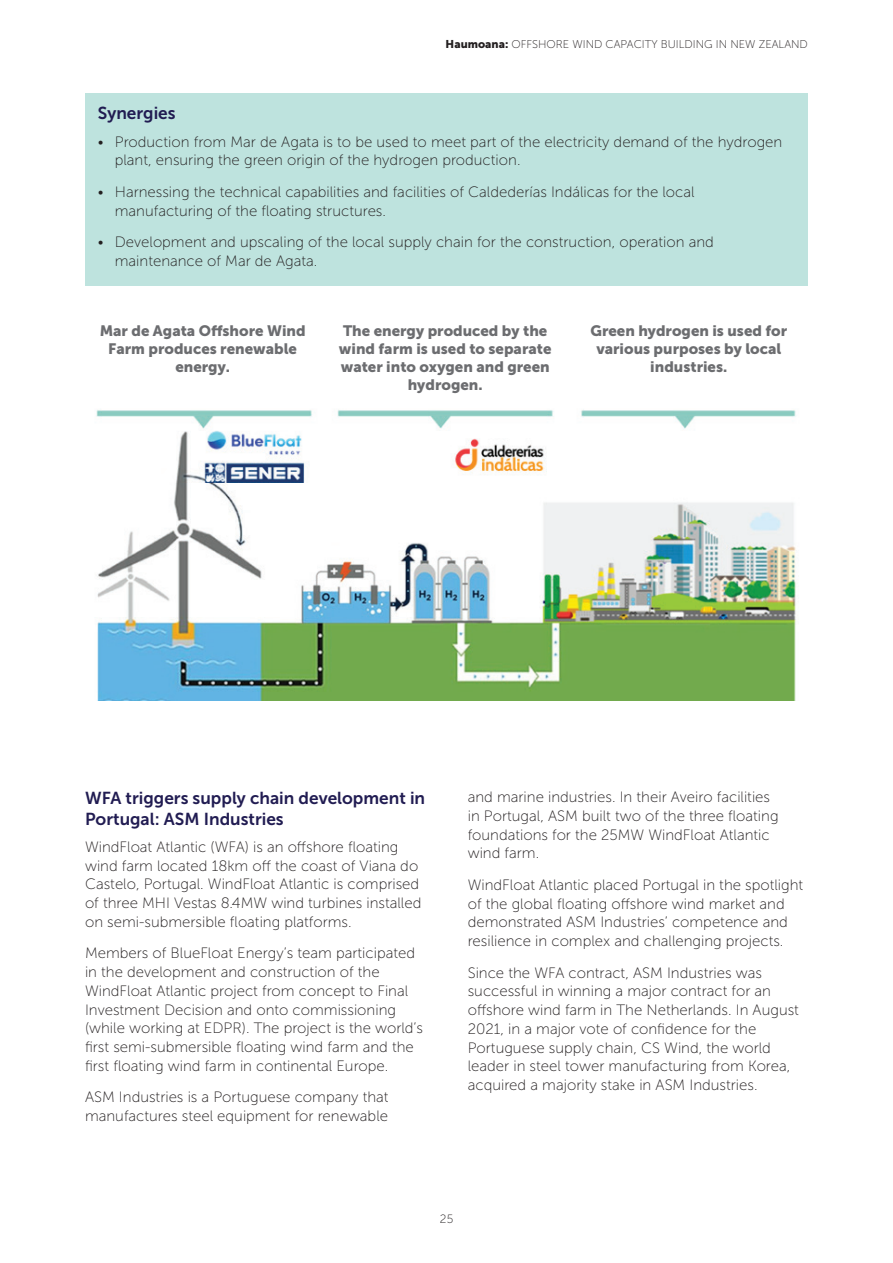
<style>
.page{position:relative;width:893px;height:1263px;background:#fff}
.page>*{position:absolute;margin:0;border:0;box-sizing:border-box;transform-origin:0 0}
.t1{font:17.25px/20.7px "Museo Sans 700";color:#211c52}
.t2{font:15px/18.8px "Museo Sans 100";color:#231f20}
.t3{font:15px/18px "Museo Sans 900";color:#6c6d70;text-align:center}
.t4{font:12px "Museo Sans 100";color:#231f20}
.t5{font:11.25px "Museo Sans 100";color:#231f20}
.s1{font-family:"Museo Sans 900"}
</style>
<div class="page">
<img style="left:96px;top:409px;width:700px;height:291px">
<div style="left:85px;top:94px;width:723px;height:192px;background:#bee3de"></div>
<p class="t5" style="left:446px;top:39px;width:364px"><span class="s1">Haumoana:</span> OFFSHORE WIND CAPACITY BUILDING IN NEW ZEALAND</p>
<p class="t1" style="left:98px;top:103px;width:79px">Synergies</p>
<p class="t2" style="left:115px;top:132px;width:669px;text-indent:-17px">• Production from Mar de Agata is to be used to meet part of the electricity demand of the hydrogen plant, ensuring the green origin of the hydrogen production.</p>
<p class="t2" style="left:115px;top:182px;width:581px;text-indent:-17px">• Harnessing the technical capabilities and facilities of Caldederías Indálicas for the local manufacturing of the floating structures.</p>
<p class="t2" style="left:115px;top:233px;width:601px;text-indent:-17px">• Development and upscaling of the local supply chain for the construction, operation and maintenance of Mar de Agata.</p>
<p class="t3" style="left:100px;top:322px;width:207px">Mar de Agata Offshore Wind<br>Farm produces renewable energy.</p>
<p class="t3" style="left:339px;top:322px;width:214px">The energy produced by the wind farm is used to separate water into oxygen and green hydrogen.</p>
<p class="t3" style="left:590px;top:322px;width:198px">Green hydrogen is used for various purposes by local industries.</p>
<p class="t1" style="left:85px;top:787px;width:342px">WFA triggers supply chain development in<br>Portugal: ASM Industries</p>
<p class="t2" style="left:85px;top:837px;width:338px">WindFloat Atlantic (WFA) is an offshore floating wind farm located 18km off the coast of Viana do Castelo, Portugal. WindFloat Atlantic is comprised of three MHI Vestas 8.4MW wind turbines installed on semi-submersible floating platforms.</p>
<p class="t2" style="left:85px;top:944px;width:340px">Members of BlueFloat Energy’s team participated in the development and construction of the WindFloat Atlantic project from concept to Final Investment Decision and onto commissioning (while working at EDPR). The project is the world’s first semi-submersible floating wind farm and the first floating wind farm in continental Europe.</p>
<p class="t2" style="left:85px;top:1088px;width:305px">ASM Industries is a Portuguese company that manufactures steel equipment for renewable</p>
<p class="t2" style="left:468px;top:788px;width:312px">and marine industries. In their Aveiro facilities in Portugal, ASM built two of the three floating foundations for the 25MW WindFloat Atlantic wind farm.</p>
<p class="t2" style="left:468px;top:876px;width:337px">WindFloat Atlantic placed Portugal in the spotlight of the global floating offshore wind market and demonstrated ASM Industries’ competence and resilience in complex and challenging projects.</p>
<p class="t2" style="left:468px;top:963px;width:333px">Since the WFA contract, ASM Industries was successful in winning a major contract for an offshore wind farm in The Netherlands. In August 2021, in a major vote of confidence for the Portuguese supply chain, CS Wind, the world leader in steel tower manufacturing from Korea, acquired a majority stake in ASM Industries.</p>
<p class="t4" style="left:440px;top:1213px;width:15px">25</p>
</div>
